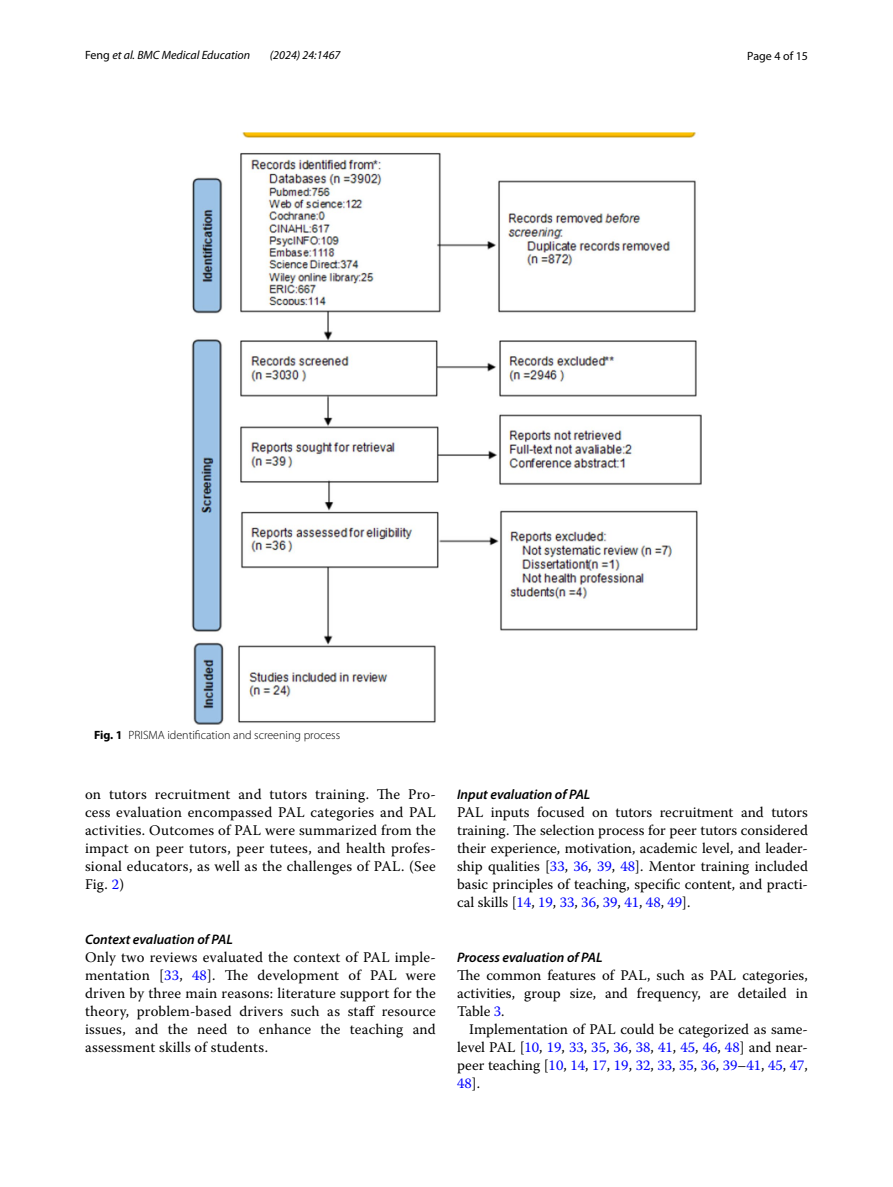
<style>
.page{position:relative;width:893px;height:1187px;background:#fff}
.page>*{position:absolute;margin:0;border:0;box-sizing:border-box;transform-origin:0 0}
.t1{font:14.7px/18px "Warnock Pro";letter-spacing:.005em;color:#000;text-align:justify}
.t2{font:italic 600 13.8px "Myriad Pro";color:#000}
.t3{font:300 12px "Myriad Pro";color:#000}
.t4{font:italic 12px "Myriad Pro";color:#000}
.t5{font:12px "Myriad Pro";color:#000}
.s1{font-style:normal}
.s2{font-weight:700}
.s3{color:#00f}
</style>
<div class="page">
<img style="left:191px;top:133px;width:511px;height:591px">
<p class="t4" style="left:85px;top:48px;width:167px"><span class="s1">Feng</span> et al. BMC Medical Education</p>
<p class="t4" style="left:270px;top:48px;width:72px">(2024) 24:1467</p>
<p class="t5" style="left:747px;top:48px;width:62px">Page 4 of 15</p>
<p class="t3" style="left:94px;top:728px;width:248px"><span class="s2">Fig. 1</span> PRISMA identification and screening process</p>
<p class="t1" style="left:85px;top:785px;width:352px">on tutors recruitment and tutors training. The Pro&shy;cess evaluation encompassed PAL categories and PAL activities. Outcomes of PAL were summarized from the impact on peer tutors, peer tutees, and health profes&shy;sional educators, as well as the challenges of PAL. (See Fig. <span class="s3">2</span>)</p>
<p class="t2" style="left:85px;top:930px;width:149px">Context evaluation of PAL</p>
<p class="t1" style="left:85px;top:947px;width:352px">Only two reviews evaluated the context of PAL imple&shy;mentation [<span class="s3">33</span>, <span class="s3">48</span>]. The development of PAL were driven by three main reasons: literature support for the theory, problem-based drivers such as staff resource issues, and the need to enhance the teaching and assessment skills of students.</p>
<p class="t2" style="left:457px;top:785px;width:135px">Input evaluation of PAL</p>
<p class="t1" style="left:457px;top:802px;width:352px">PAL inputs focused on tutors recruitment and tutors training. The selection process for peer tutors considered their experience, motivation, academic level, and leader&shy;ship qualities [<span class="s3">33</span>, <span class="s3">36</span>, <span class="s3">39</span>, <span class="s3">48</span>]. Mentor training included basic principles of teaching, specific content, and practi&shy;cal skills [<span class="s3">14</span>, <span class="s3">19</span>, <span class="s3">33</span>, <span class="s3">36</span>, <span class="s3">39</span>, <span class="s3">41</span>, <span class="s3">48</span>, <span class="s3">49</span>].</p>
<p class="t2" style="left:457px;top:948px;width:147px">Process evaluation of PAL</p>
<p class="t1" style="left:457px;top:965px;width:352px">The common features of PAL, such as PAL categories, activities, group size, and frequency, are detailed in Table <span class="s3">3</span>.</p>
<p class="t1" style="left:457px;top:1019px;width:352px;text-indent:12px">Implementation of PAL could be categorized as same&shy;level PAL [<span class="s3">10</span>, <span class="s3">19</span>, <span class="s3">33</span>, <span class="s3">35</span>, <span class="s3">36</span>, <span class="s3">38</span>, <span class="s3">41</span>, <span class="s3">45</span>, <span class="s3">46</span>, <span class="s3">48</span>] and near&shy;peer teaching [<span class="s3">10</span>, <span class="s3">14</span>, <span class="s3">17</span>, <span class="s3">19</span>, <span class="s3">32</span>, <span class="s3">33</span>, <span class="s3">35</span>, <span class="s3">36</span>, <span class="s3">39</span>–<span class="s3">41</span>, <span class="s3">45</span>, <span class="s3">47</span>, <span class="s3">48</span>].</p>
</div>
